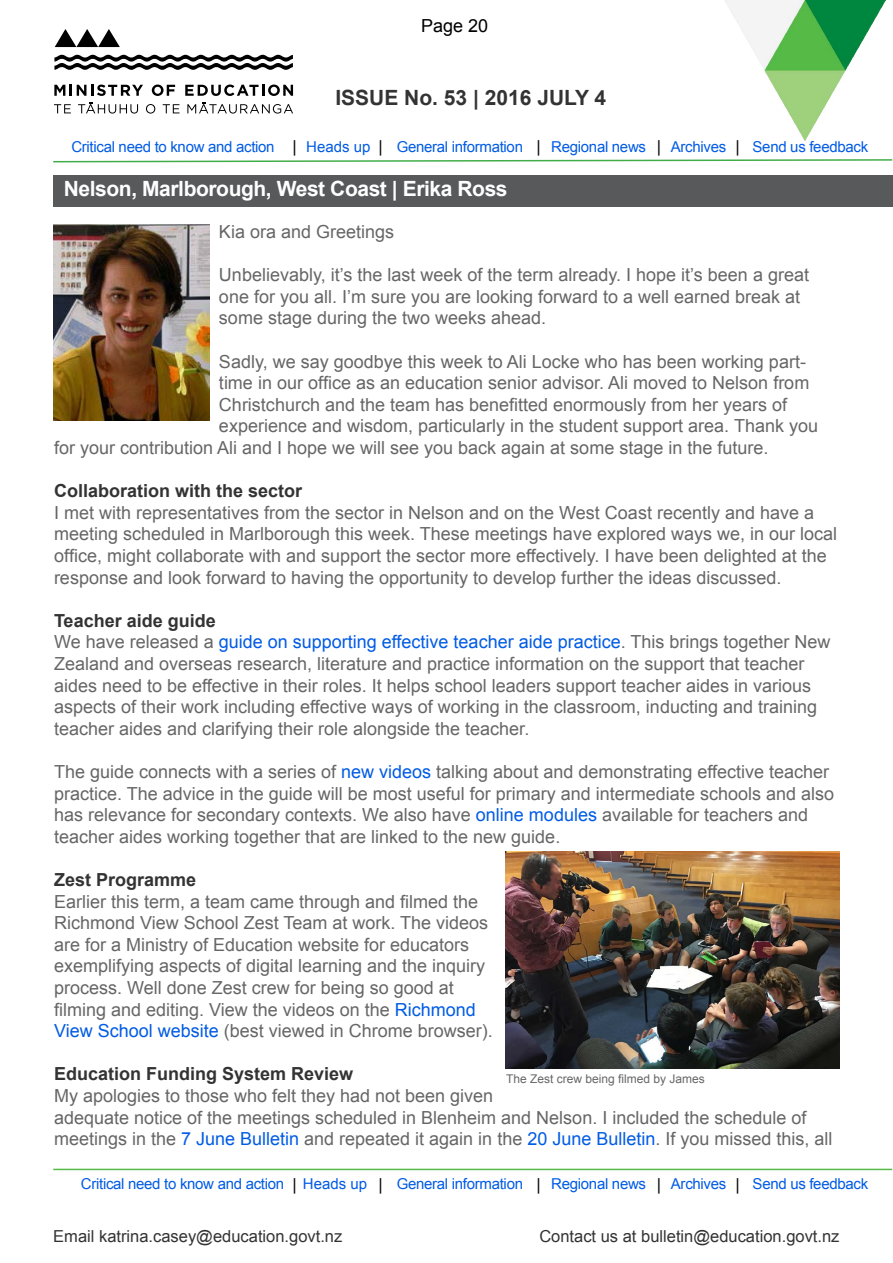
<style>
.page{position:relative;width:893px;height:1263px;background:#fff}
.page>*{position:absolute;margin:0;border:0;box-sizing:border-box;transform-origin:0 0}
.Bookmark{font:700 21px "Arial";letter-spacing:-.02em;color:#fff}
.t1{font:700 21px "Arial";color:#333}
.t2{font:18px/21.6px "Arial";color:#666}
.t3{font:700 18px "Arial";color:#333}
.t4{font:18px "Arial";color:#000}
.t5{font:16.5px "Arial";color:#333}
.t6{font:15px "Arial";letter-spacing:-.02em;color:#005be5}
.t7{font:12px "Arial";color:#666}
.s1{font-size:16.5px;color:#000}
.s2{color:#005be5}
</style>
<div class="page">
<hr style="left:53px;top:1169px;width:839px;height:1px;background:#55ba47">
<svg style="left:54px;top:85px;width:89px;height:11px"></svg>
<svg style="left:152px;top:85px;width:23px;height:11px"></svg>
<svg style="left:185px;top:85px;width:108px;height:11px"></svg>
<svg style="left:54px;top:104px;width:17px;height:9px"></svg>
<svg style="left:78px;top:102px;width:60px;height:12px"></svg>
<svg style="left:146px;top:104px;width:9px;height:10px"></svg>
<svg style="left:163px;top:104px;width:16px;height:9px"></svg>
<svg style="left:187px;top:102px;width:106px;height:12px"></svg>
<svg style="left:55px;top:29px;width:65px;height:18px"></svg>
<svg style="left:54px;top:55px;width:239px;height:15px"></svg>
<img style="left:725px;top:0;width:161px;height:140px">
<div style="left:53px;top:175px;width:839px;height:32px;background:#58595b"></div>
<img style="left:53px;top:225px;width:156px;height:196px">
<img style="left:505px;top:851px;width:335px;height:217px">
<svg style="left:53px;top:140px;width:840px;height:23px"></svg>
<p class="t4" style="left:421px;top:14px;width:69px">Page 20</p>
<p class="t1" style="left:335px;top:83px;width:272px">ISSUE No. 53 | 2016 JULY 4</p>
<p class="t6" style="left:71px;top:137px;width:576px">Critical need to know and action <span class="s1">|</span> Heads up <span class="s1">|</span> General information <span class="s1">|</span> Regional news</p>
<p class="t6" style="left:671px;top:137px;width:57px">Archives</p>
<p class="t6" style="left:753px;top:137px;width:117px">Send us feedback</p>
<p class="Bookmark" style="left:64px;top:175px;width:445px">Nelson, Marlborough, West Coast | Erika Ross</p>
<p class="t2" style="left:219px;top:221px;width:177px">Kia ora and Greetings</p>
<p class="t2" style="left:219px;top:264px;width:591px">Unbelievably, it’s the last week of the term already. I hope it’s been a great one for you all. I’m sure you are looking forward to a well earned break at some stage during the two weeks ahead.</p>
<p class="t2" style="left:219px;top:351px;width:588px">Sadly, we say goodbye this week to Ali Locke who has been working part-</p>
<p class="t2" style="left:219px;top:372px;width:592px">time in our office as an education senior advisor. Ali moved to Nelson from</p>
<p class="t2" style="left:219px;top:394px;width:570px">Christchurch and the team has benefitted enormously from her years of</p>
<p class="t2" style="left:219px;top:415px;width:601px">experience and wisdom, particularly in the student support area. Thank you</p>
<p class="t2" style="left:54px;top:437px;width:716px">for your contribution Ali and I hope we will see you back again at some stage in the future.</p>
<p class="t3" style="left:54px;top:479px;width:250px">Collaboration with the sector</p>
<p class="t2" style="left:54px;top:502px;width:785px">I met with representatives from the sector in Nelson and on the West Coast recently and have a meeting scheduled in Marlborough this week. These meetings have explored ways we, in our local office, might collaborate with and support the sector more effectively. I have been delighted at the response and look forward to having the opportunity to develop further the ideas discussed.</p>
<p class="t3" style="left:54px;top:608px;width:163px">Teacher aide guide</p>
<p class="t2" style="left:54px;top:631px;width:778px">We have released a <span class="s2">guide on supporting effective teacher aide practice</span>. This brings together New Zealand and overseas research, literature and practice information on the support that teacher aides need to be effective in their roles. It helps school leaders support teacher aides in various aspects of their work including effective ways of working in the classroom, inducting and training teacher aides and clarifying their role alongside the teacher.</p>
<p class="t2" style="left:54px;top:761px;width:781px">The guide connects with a series of <span class="s2">new videos</span> talking about and demonstrating effective teacher practice. The advice in the guide will be most useful for primary and intermediate schools and also has relevance for secondary contexts. We also have <span class="s2">online modules</span> available for teachers and teacher aides working together that are linked to the new guide.</p>
<p class="t3" style="left:54px;top:868px;width:144px">Zest Programme</p>
<p class="t2" style="left:54px;top:891px;width:440px">Earlier this term, a team came through and filmed the Richmond View School Zest Team at work. The videos are for a Ministry of Education website for educators exemplifying aspects of digital learning and the inquiry process. Well done Zest crew for being so good at filming and editing. View the videos on the <span class="s2">Richmond View School website</span> (best viewed in Chrome browser).</p>
<p class="t3" style="left:54px;top:1062px;width:301px">Education Funding System Review</p>
<p class="t2" style="left:54px;top:1085px;width:780px">My apologies to those who felt they had not been given<br>adequate notice of the meetings scheduled in Blenheim and Nelson. I included the schedule of meetings in the <span class="s2">7 June Bulletin</span> and repeated it again in the <span class="s2">20 June Bulletin</span>. If you missed this, all</p>
<p class="t7" style="left:506px;top:1070px;width:200px">The Zest crew being filmed by James</p>
<p class="t6" style="left:81px;top:1174px;width:567px">Critical need to know and action <span class="s1">|</span> Heads up <span class="s1">|</span> General information <span class="s1">|</span> Regional news</p>
<p class="t6" style="left:671px;top:1174px;width:57px">Archives</p>
<p class="t6" style="left:753px;top:1174px;width:117px">Send us feedback</p>
<p class="t5" style="left:53px;top:1226px;width:291px">Email katrina.casey@education.govt.nz</p>
<p class="t5" style="left:539px;top:1226px;width:302px">Contact us at bulletin@education.govt.nz</p>
</div>
